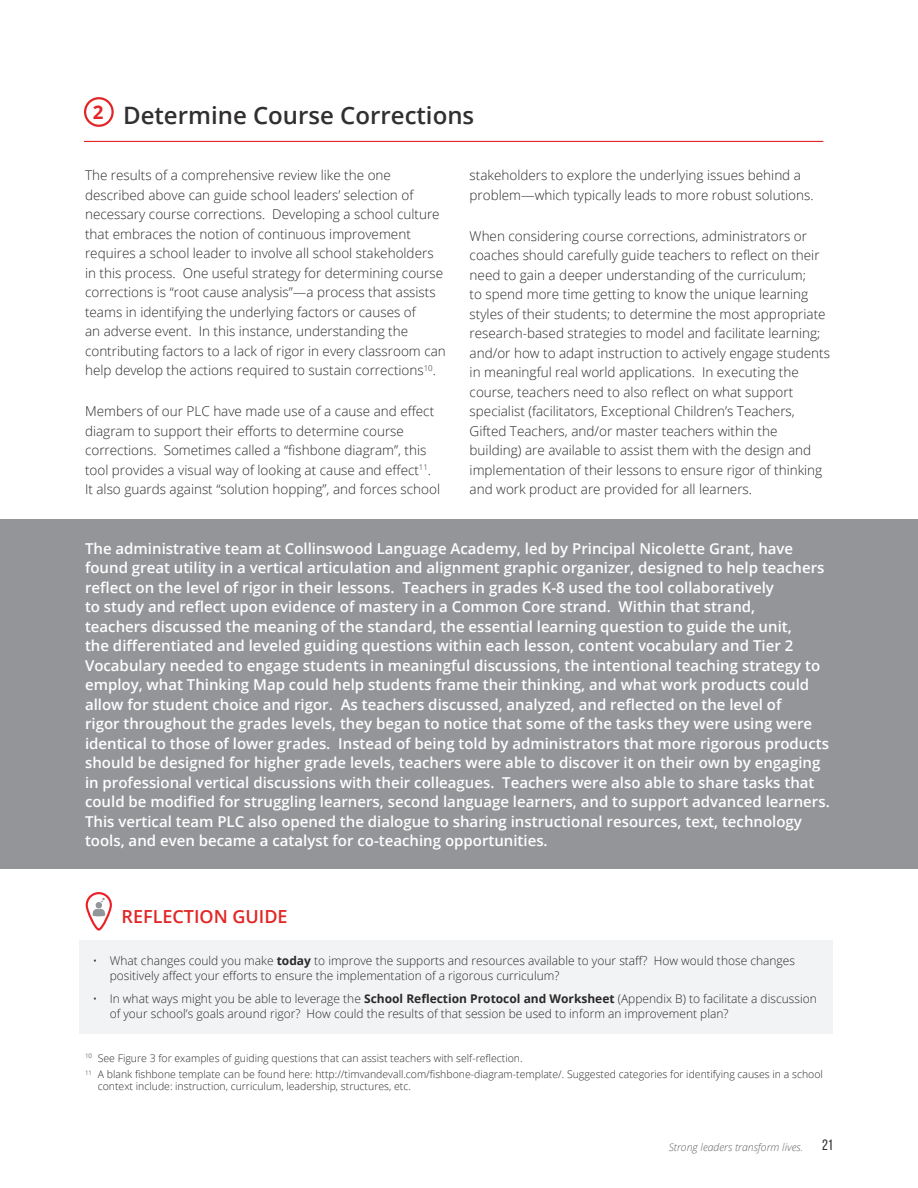
<style>
.page{position:relative;width:918px;height:1188px;background:#fff}
.page>*{position:absolute;margin:0;border:0;box-sizing:border-box;transform-origin:0 0}
.t1{font:600 24px "Open Sans";color:#312f30}
.t2{font:600 18px "Open Sans";color:#e32525}
.t3{font:600 15px/19.5px "Open Sans";color:#fff}
.t4{font:15px "Bebas Neue";color:#312f30}
.t5{font:300 13.5px/19.5px "Open Sans";color:#2b292a}
.t6{font:300 12px/15px "Open Sans";color:#2b292a}
.t7{font:300 10.5px/16.2px "Open Sans";color:#2b292a}
.t8{font:italic 300 10.5px "Open Sans";color:#636366}
.s1{font-weight:700}
</style>
<div class="page">
<hr style="left:84px;top:141px;width:739px;height:1px;background:#e32525">
<div style="left:84px;top:97px;width:30px;height:30px;border:2px solid #e32525;border-radius:50%"></div>
<div style="left:0;top:520px;width:918px;height:349px;background:#939598"></div>
<div style="left:79px;top:941px;width:754px;height:93px;background:#f2f3f4"></div>
<div style="left:86px;top:892px;width:26px;height:39px;border:2px solid #ed1f26;border-radius:12px"></div>
<svg style="left:92px;top:898px;width:14px;height:19px"></svg>
<h1 class="t1" style="left:93px;top:99px;width:383px"><sup>2</sup> Determine Course Corrections</h1>
<p class="t5" style="left:85px;top:165px;width:362px">The results of a comprehensive review like the one described above can guide school leaders’ selection of necessary course corrections. Developing a school culture that embraces the notion of continuous improvement requires a school leader to involve all school stakeholders in this process. One useful strategy for determining course corrections is “root cause analysis”—a process that assists teams in identifying the underlying factors or causes of<br>an adverse event. In this instance, understanding the contributing factors to a lack of rigor in every classroom can help develop the actions required to sustain corrections<sup>10</sup>.</p>
<p class="t5" style="left:85px;top:401px;width:357px">Members of our PLC have made use of a cause and effect diagram to support their efforts to determine course corrections. Sometimes called a “fishbone diagram”, this tool provides a visual way of looking at cause and effect<sup>11</sup>.<br>It also guards against “solution hopping”, and forces school</p>
<p class="t5" style="left:470px;top:165px;width:346px">stakeholders to explore the underlying issues behind a problem—which typically leads to more robust solutions.</p>
<p class="t5" style="left:470px;top:226px;width:362px">When considering course corrections, administrators or coaches should carefully guide teachers to reflect on their need to gain a deeper understanding of the curriculum;<br>to spend more time getting to know the unique learning styles of their students; to determine the most appropriate research-based strategies to model and facilitate learning; and/or how to adapt instruction to actively engage students in meaningful real world applications. In executing the course, teachers need to also reflect on what support specialist (facilitators, Exceptional Children’s Teachers, Gifted Teachers, and/or master teachers within the building) are available to assist them with the design and implementation of their lessons to ensure rigor of thinking and work product are provided for all learners.</p>
<p class="t3" style="left:85px;top:538px;width:746px">The administrative team at Collinswood Language Academy, led by Principal Nicolette Grant, have found great utility in a vertical articulation and alignment graphic organizer, designed to help teachers reflect on the level of rigor in their lessons. Teachers in grades K-8 used the tool collaboratively<br>to study and reflect upon evidence of mastery in a Common Core strand. Within that strand,<br>teachers discussed the meaning of the standard, the essential learning question to guide the unit,<br>the differentiated and leveled guiding questions within each lesson, content vocabulary and Tier 2<br>Vocabulary needed to engage students in meaningful discussions, the intentional teaching strategy to employ, what Thinking Map could help students frame their thinking, and what work products could allow for student choice and rigor. As teachers discussed, analyzed, and reflected on the level of<br>rigor throughout the grades levels, they began to notice that some of the tasks they were using were identical to those of lower grades. Instead of being told by administrators that more rigorous products should be designed for higher grade levels, teachers were able to discover it on their own by engaging in professional vertical discussions with their colleagues. Teachers were also able to share tasks that could be modified for struggling learners, second language learners, and to support advanced learners.<br>This vertical team PLC also opened the dialogue to sharing instructional resources, text, technology tools, and even became a catalyst for co-teaching opportunities.</p>
<h2 class="t2" style="left:122px;top:904px;width:168px">REFLECTION GUIDE</h2>
<p class="t6" style="left:110px;top:953px;width:687px;text-indent:-17px">• What changes could you make <span class="s1">today</span> to improve the supports and resources available to your staff? How would those changes positively affect your efforts to ensure the implementation of a rigorous curriculum?</p>
<p class="t6" style="left:110px;top:991px;width:709px;text-indent:-17px">• In what ways might you be able to leverage the <span class="s1">School Reflection Protocol and Worksheet</span> (Appendix B) to facilitate a discussion of your school’s goals around rigor? How could the results of that session be used to inform an improvement plan?</p>
<p class="t7" style="left:85px;top:1050px;width:739px"><sup>10</sup> See Figure 3 for examples of guiding questions that can assist teachers with self-reflection.<br><sup>11</sup> A blank fishbone template can be found here: http://timvandevall.com/fishbone-diagram-template/. Suggested categories for identifying causes in a school</p>
<p class="t7" style="left:98px;top:1078px;width:315px">context include: instruction, curriculum, leadership, structures, etc.</p>
<p class="t8" style="left:669px;top:1140px;width:136px">Strong leaders transform lives.</p>
<p class="t4" style="left:822px;top:1137px;width:12px">21</p>
</div>
